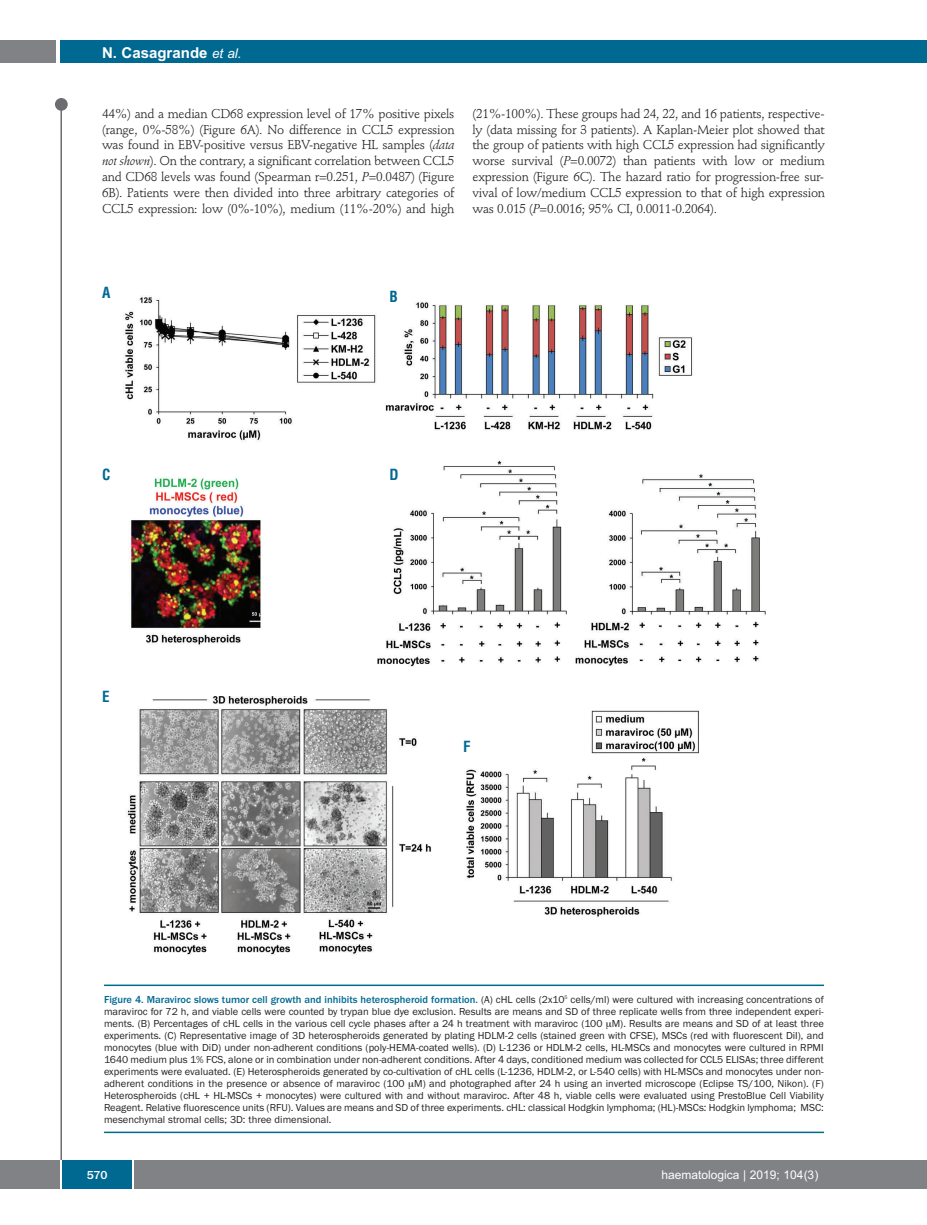
<style>
.page{position:relative;width:927px;height:1225px;background:#fff}
.page>*{position:absolute;margin:0;border:0;box-sizing:border-box;transform-origin:0 0}
.t1{font:700 15px "Arial";color:#fff}
.t2{font:700 condensed 15px "Helvetica";color:#006991}
.t3{font:12.75px/15.9px "Stempel Schneidler";letter-spacing:-.02em;color:#231f20;text-align:justify}
.t4{font:12px "Arial";color:#fff}
.t5{font:500 12px "Franklin Gothic";color:#fff}
.t6{font:10.5px/12px "Franklin Gothic";color:#231f20;text-align:justify}
.s1{font-weight:400;font-style:italic;font-size:13.5px}
.s2{font-style:italic}
.s3{font-weight:500;color:#006991}
</style>
<div class="page">
<div style="left:911px;top:40px;width:16px;height:22px;background:#006991"></div>
<div style="left:910px;top:1160px;width:17px;height:28px;background:#808285"></div>
<div style="left:55px;top:98px;width:13px;height:13px;background:#6c6d70;border-radius:50%"></div>
<hr style="left:60px;top:101px;width:2px;height:1061px;background:#6c6d70">
<div style="left:60px;top:40px;width:852px;height:22px;background:#006991"></div>
<div style="left:0;top:40px;width:56px;height:22px;background:#808285"></div>
<div style="left:0;top:1160px;width:911px;height:28px;background:#808285"></div>
<div style="left:62px;top:1160px;width:71px;height:28px;background:#006991"></div>
<hr style="left:60px;top:1160px;width:2px;height:28px;background:#fff">
<svg style="left:133px;top:1160px;width:1px;height:28px"></svg>
<img style="left:123px;top:296px;width:643px;height:659px">
<hr style="left:104px;top:984px;width:720px;height:2px;background:#006991">
<hr style="left:104px;top:1131px;width:720px;height:2px;background:#006991">
<h1 class="t1" style="left:102px;top:44px;width:141px">N. Casagrande <span class="s1">et al.</span></h1>
<p class="t3" style="left:102px;top:107px;width:354px">44%) and a median CD68 expression level of 17% positive pixels (range, 0%-58%) (Figure 6A). No difference in CCL5 expression was found in EBV-positive versus EBV-negative HL samples (<span class="s2">data not shown</span>). On the contrary, a significant correlation between CCL5 and CD68 levels was found (Spearman r=0.251, <span class="s2">P</span>=0.0487) (Figure 6B). Patients were then divided into three arbitrary categories of CCL5 expression: low (0%-10%), medium (11%-20%) and high</p>
<p class="t3" style="left:472px;top:107px;width:354px">(21%-100%). These groups had 24, 22, and 16 patients, respective&shy;ly (data missing for 3 patients). A Kaplan-Meier plot showed that the group of patients with high CCL5 expression had significantly worse survival (<span class="s2">P</span>=0.0072) than patients with low or medium expression (Figure 6C). The hazard ratio for progression-free sur&shy;vival of low/medium CCL5 expression to that of high expression was 0.015 (<span class="s2">P</span>=0.0016; 95% CI, 0.0011-0.2064).</p>
<h1 class="t2" style="left:102px;top:284px;width:10px">A</h1>
<h1 class="t2" style="left:390px;top:288px;width:10px">B</h1>
<h1 class="t2" style="left:102px;top:466px;width:10px">C</h1>
<h1 class="t2" style="left:102px;top:688px;width:9px">E</h1>
<h1 class="t2" style="left:390px;top:466px;width:11px">D</h1>
<h1 class="t2" style="left:463px;top:738px;width:9px">F</h1>
<p class="t6" style="left:104px;top:993px;width:721px"><span class="s3">Figure 4. Maraviroc slows tumor cell growth and inhibits heterospheroid formation.</span> (A) cHL cells (2x10<sup>5</sup> cells/ml) were cultured with increasing concentrations of maraviroc for 72 h, and viable cells were counted by trypan blue dye exclusion. Results are means and SD of three replicate wells from three independent experi&shy;ments. (B) Percentages of cHL cells in the various cell cycle phases after a 24 h treatment with maraviroc (100 M). Results are means and SD of at least three experiments. (C) Representative image of 3D heterospheroids generated by plating HDLM-2 cells (stained green with CFSE), MSCs (red with fluorescent DiI), and monocytes (blue with DiD) under non-adherent conditions (poly-HEMA-coated wells). (D) L-1236 or HDLM-2 cells, HL-MSCs and monocytes were cultured in RPMI 1640 medium plus 1% FCS, alone or in combination under non-adherent conditions. After 4 days, conditioned medium was collected for CCL5 ELISAs; three different experiments were evaluated. (E) Heterospheroids generated by co-cultivation of cHL cells (L-1236, HDLM-2, or L-540 cells) with HL-MSCs and monocytes under non&shy;adherent conditions in the presence or absence of maraviroc (100 M) and photographed after 24 h using an inverted microscope (Eclipse TS/100, Nikon). (F)<br>Heterospheroids (cHL + HL-MSCs + monocytes) were cultured with and without maraviroc. After 48 h, viable cells were evaluated using PrestoBlue Cell Viability Reagent. Relative fluorescence units (RFU). Values are means and SD of three experiments. cHL: classical Hodgkin lymphoma; (HL)-MSCs: Hodgkin lymphoma; MSC: mesenchymal stromal cells; 3D: three dimensional.</p>
<p class="t5" style="left:87px;top:1167px;width:22px">570</p>
<p class="t4" style="left:661px;top:1167px;width:158px">haematologica | 2019; 104(3)</p>
</div>
